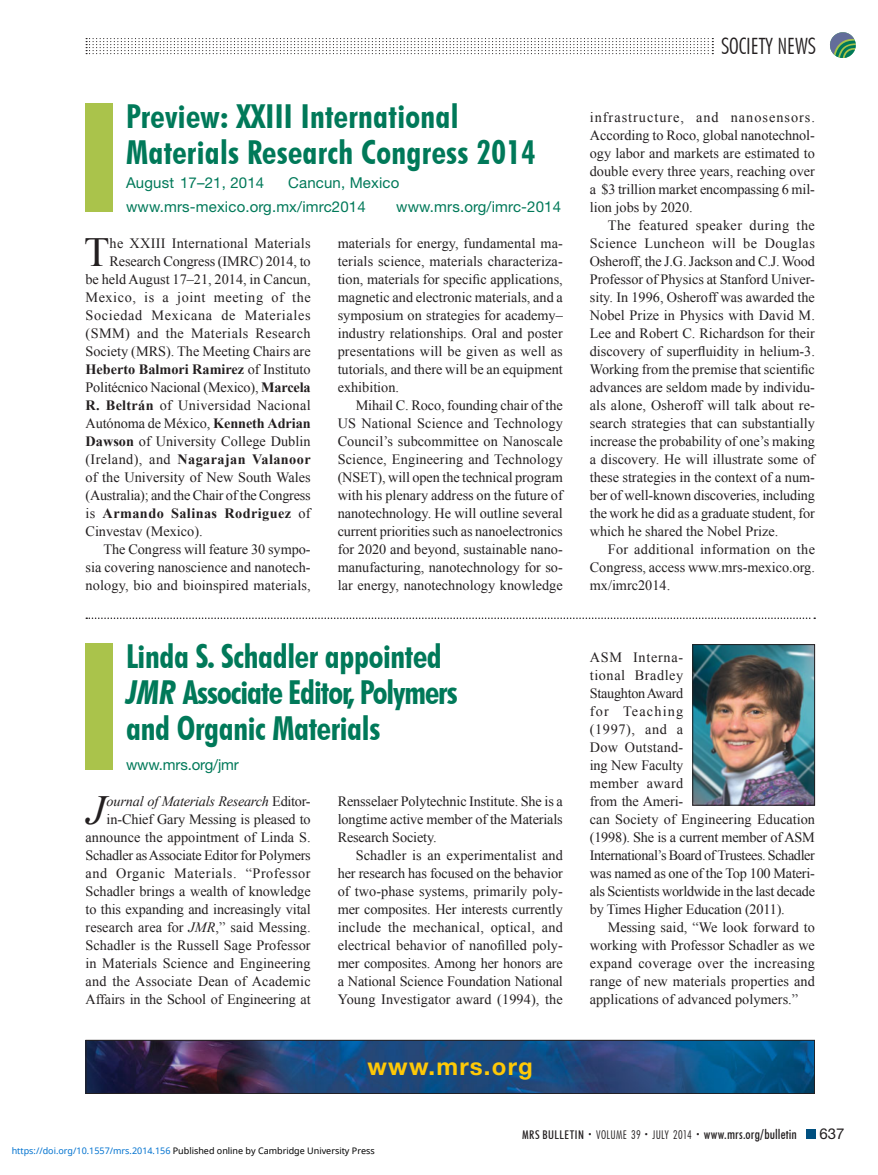
<style>
.page{position:relative;width:878px;height:1175px;background:#fff}
.page>*{position:absolute;margin:0;border:0;box-sizing:border-box;transform-origin:0 0}
.t1{font:41.4px "Times New Roman";color:#231f20}
.t2{font:italic 41.4px "Times New Roman";color:#231f20}
.t3{font:700 condensed 33px/36px "Futura BT";letter-spacing:-.01em;color:#007959}
.t4{font:700 condensed 33px/36px "Futura BT";letter-spacing:.01em;color:#007959}
.t5{font:700 24px "Helvetica Neue LT Std";letter-spacing:.05em;color:#ffc907}
.t6{font:300 condensed 22.5px "Futura BT";color:#231f20}
.t7{font:15px/24px "Helvetica Neue LT Std";letter-spacing:.01em;color:#007959}
.t8{font:15px "Helvetica Neue LT Std";letter-spacing:-.01em;color:#007959}
.t9{font:15px "Helvetica Neue LT Std";color:#231f20}
.t10{font:14.25px/18px "Times New Roman";color:#231f20;text-align:justify}
.t11{font:14.25px "Times New Roman";letter-spacing:.02em;color:#231f20}
.t12{font:700 14.25px "Times New Roman";letter-spacing:.025em;color:#231f20}
.t13{font:700 14.25px "Times New Roman";color:#231f20}
.t14{font:14.25px "Times New Roman";letter-spacing:.045em;color:#231f20}
.t15{font:14.25px "Times New Roman";letter-spacing:.03em;color:#231f20}
.t16{font:14.25px "Times New Roman";letter-spacing:.04em;color:#231f20}
.t17{font:500 condensed 13.5px "Futura BT";letter-spacing:.01em;color:#231f20}
.t18{font:9px "Noto Sans";color:#000}
.s1{font-weight:400}
.s2{font-weight:700}
.s3{font-style:italic}
.s4{color:#0172cf}
.s5{font-size:12px}
.s6{font-weight:300;font-size:7.5px}
.s7{font-weight:300;font-size:12px}
</style>
<div class="page">
<div style="left:806px;top:1130px;width:9px;height:8px;background:#005080"></div>
<svg style="left:830px;top:32px;width:25px;height:26px"></svg>
<svg style="left:86px;top:38px;width:627px;height:16px"></svg>
<div style="left:86px;top:104px;width:26px;height:108px;background:#aac34b"></div>
<div style="left:86px;top:644px;width:26px;height:126px;background:#aac34b"></div>
<svg style="left:86px;top:617px;width:729px;height:2px"></svg>
<hr style="left:0;top:145px;width:1px;height:70px;background:#1b6643">
<img style="left:694px;top:646px;width:119px;height:157px">
<div style="left:692px;top:644px;width:123px;height:161px;border:1px solid #231f20"></div>
<img style="left:88px;top:1042px;width:724px;height:50px">
<div style="left:86px;top:1040px;width:728px;height:54px;border:1px solid #231f20"></div>
<h2 class="t4" style="left:126px;top:98px;width:411px">Preview: XXIII International<br>Materials Research Congress 2014</h2>
<p class="t7" style="left:126px;top:172px;width:140px">August 17–21, 2014</p>
<p class="t7" style="left:126px;top:172px;width:275px;text-indent:162px">Cancun, Mexico www.mrs-mexico.org.mx/imrc2014</p>
<p class="t7" style="left:396px;top:196px;width:166px">www.mrs.org/imrc-2014</p>
<h1 class="t1" style="left:84px;top:229px;width:27px">T</h1>
<p class="t11" style="left:110px;top:235px;width:203px">he XXIII International Materials</p>
<p class="t10" style="left:110px;top:252px;width:202px">Research Congress (IMRC) 2014, to</p>
<p class="t10" style="left:85px;top:270px;width:227px">be held August 17–21, 2014, in Cancun,</p>
<p class="t16" style="left:85px;top:289px;width:227px">Mexico, is a joint meeting of the</p>
<p class="t14" style="left:85px;top:307px;width:227px">Sociedad Mexicana de Materiales</p>
<p class="t15" style="left:85px;top:325px;width:227px">(SMM) and the Materials Research</p>
<p class="t10" style="left:85px;top:342px;width:227px">Society (MRS). The Meeting Chairs are</p>
<p class="t13" style="left:85px;top:361px;width:226px">Heberto Balmori Ramirez <span class="s1">of Instituto</span></p>
<p class="t10" style="left:85px;top:378px;width:227px">Politécnico Nacional (Mexico), <span class="s2">Marcela</span></p>
<p class="t11" style="left:85px;top:397px;width:227px"><span class="s2">R. Beltrán</span> of Universidad Nacional</p>
<p class="t10" style="left:85px;top:414px;width:227px">Autónoma de México, <span class="s2">Kenneth Adrian</span></p>
<p class="t10" style="left:85px;top:432px;width:227px"><span class="s2">Dawson</span> of University College Dublin</p>
<p class="t12" style="left:85px;top:451px;width:227px"><span class="s1">(Ireland), and</span> Nagarajan Valanoor</p>
<p class="t10" style="left:85px;top:468px;width:227px">of the University of New South Wales</p>
<p class="t10" style="left:85px;top:486px;width:227px">(Australia); and the Chair of the Congress</p>
<p class="t12" style="left:85px;top:505px;width:227px"><span class="s1">is</span> Armando Salinas Rodriguez <span class="s1">of</span></p>
<p class="t10" style="left:85px;top:522px;width:119px">Cinvestav (Mexico).</p>
<p class="t10" style="left:103px;top:540px;width:209px">The Congress will feature 30 sympo-</p>
<p class="t10" style="left:85px;top:558px;width:227px">sia covering nanoscience and nanotech-</p>
<p class="t10" style="left:85px;top:576px;width:227px">nology, bio and bioinspired materials,</p>
<p class="t10" style="left:338px;top:234px;width:227px">materials for energy, fundamental ma&shy;terials science, materials characteriza&shy;tion, materials for specific applications, magnetic and electronic materials, and a symposium on strategies for academy– industry relationships. Oral and poster presentations will be given as well as tutorials, and there will be an equipment exhibition.</p>
<p class="t10" style="left:338px;top:396px;width:227px;text-indent:18px">Mihail C. Roco, founding chair of the US National Science and Technology Council’s subcommittee on Nanoscale Science, Engineering and Technology (NSET), will open the technical program with his plenary address on the future of nanotechnology. He will outline several current priorities such as nanoelectronics for 2020 and beyond, sustainable nano&shy;manufacturing, nanotechnology for so&shy;lar energy, nanotechnology knowledge</p>
<h2 class="t3" style="left:126px;top:638px;width:333px">Linda S. Schadler appointed<br><span class="s3">JMR</span> Associate Editor, Polymers and Organic Materials</h2>
<p class="t8" style="left:126px;top:759px;width:114px">www.mrs.org/jmr</p>
<p class="t10" style="left:86px;top:792px;width:227px;text-align:right"><span class="s3">ournal of Materials Research</span> Editor&shy;in-Chief Gary Messing is pleased to announce the appointment of Linda S.<br>Schadler as Associate Editor for Polymers and Organic Materials. “Professor Schadler brings a wealth of knowledge to this expanding and increasingly vital research area for <span class="s3">JMR</span>,” said Messing.<br>Schadler is the Russell Sage Professor in Materials Science and Engineering and the Associate Dean of Academic Affairs in the School of Engineering at</p>
<p class="t10" style="left:338px;top:792px;width:227px">Rensselaer Polytechnic Institute. She is a longtime active member of the Materials Research Society.</p>
<h1 class="t2" style="left:87px;top:787px;width:20px">J</h1>
<p class="t10" style="left:338px;top:846px;width:227px;text-indent:18px">Schadler is an experimentalist and her research has focused on the behavior of two-phase systems, primarily poly&shy;mer composites. Her interests currently include the mechanical, optical, and electrical behavior of nanofilled poly&shy;mer composites. Among her honors are a National Science Foundation National Young Investigator award (1994), the</p>
<h3 class="t5" style="left:367px;top:1058px;width:167px">www.mrs.org</h3>
<h3 class="t6" style="left:721px;top:32px;width:96px">SOCIETY NEWS</h3>
<p class="t10" style="left:589px;top:108px;width:227px">infrastructure, and nanosensors.<br>According to Roco, global nanotechnol&shy;ogy labor and markets are estimated to double every three years, reaching over a $3 trillion market encompassing 6 mil&shy;lion jobs by 2020.</p>
<p class="t10" style="left:589px;top:216px;width:227px;text-indent:18px">The featured speaker during the Science Luncheon will be Douglas Osheroff, the J.G. Jackson and C.J. Wood Professor of Physics at Stanford Univer&shy;sity. In 1996, Osheroff was awarded the Nobel Prize in Physics with David M.<br>Lee and Robert C. Richardson for their discovery of superfluidity in helium-3.<br>Working from the premise that scientific advances are seldom made by individu&shy;als alone, Osheroff will talk about re&shy;search strategies that can substantially increase the probability of one’s making a discovery. He will illustrate some of these strategies in the context of a num&shy;ber of well-known discoveries, including the work he did as a graduate student, for which he shared the Nobel Prize.</p>
<p class="t10" style="left:590px;top:540px;width:227px;text-indent:18px">For additional information on the Congress, access www.mrs-mexico.org. mx/imrc2014.</p>
<p class="t10" style="left:590px;top:648px;width:227px;text-align:left">ASM Interna-<br>tional Bradley<br>Staughton Award<br>for Teaching<br>(1997), and a<br>Dow Outstand-<br>ing New Faculty<br>member award<br>from the Ameri-<br>can Society of Engineering Education (1998). She is a current member of ASM<br>International’s Board of Trustees. Schadler was named as one of the Top 100 Materi&shy;als Scientists worldwide in the last decade by Times Higher Education (2011).</p>
<p class="t10" style="left:590px;top:918px;width:227px;text-indent:18px">Messing said, “We look forward to working with Professor Schadler as we expand coverage over the increasing range of new materials properties and applications of advanced polymers.”</p>
<p class="t18" style="left:12px;top:1143px;width:364px"><span class="s4">https://doi.org/10.1557/mrs.2014.156</span> Published online by Cambridge University Press</p>
<p class="t17" style="left:522px;top:1126px;width:276px"><span class="s5">MRS BULLETIN</span> <span class="s6">•</span> <span class="s7">VOLUME 39</span> <span class="s6">•</span> <span class="s7">JULY 2014</span> <span class="s6">•</span> www.mrs.org/bulletin</p>
<p class="t9" style="left:819px;top:1128px;width:27px">637</p>
</div>
